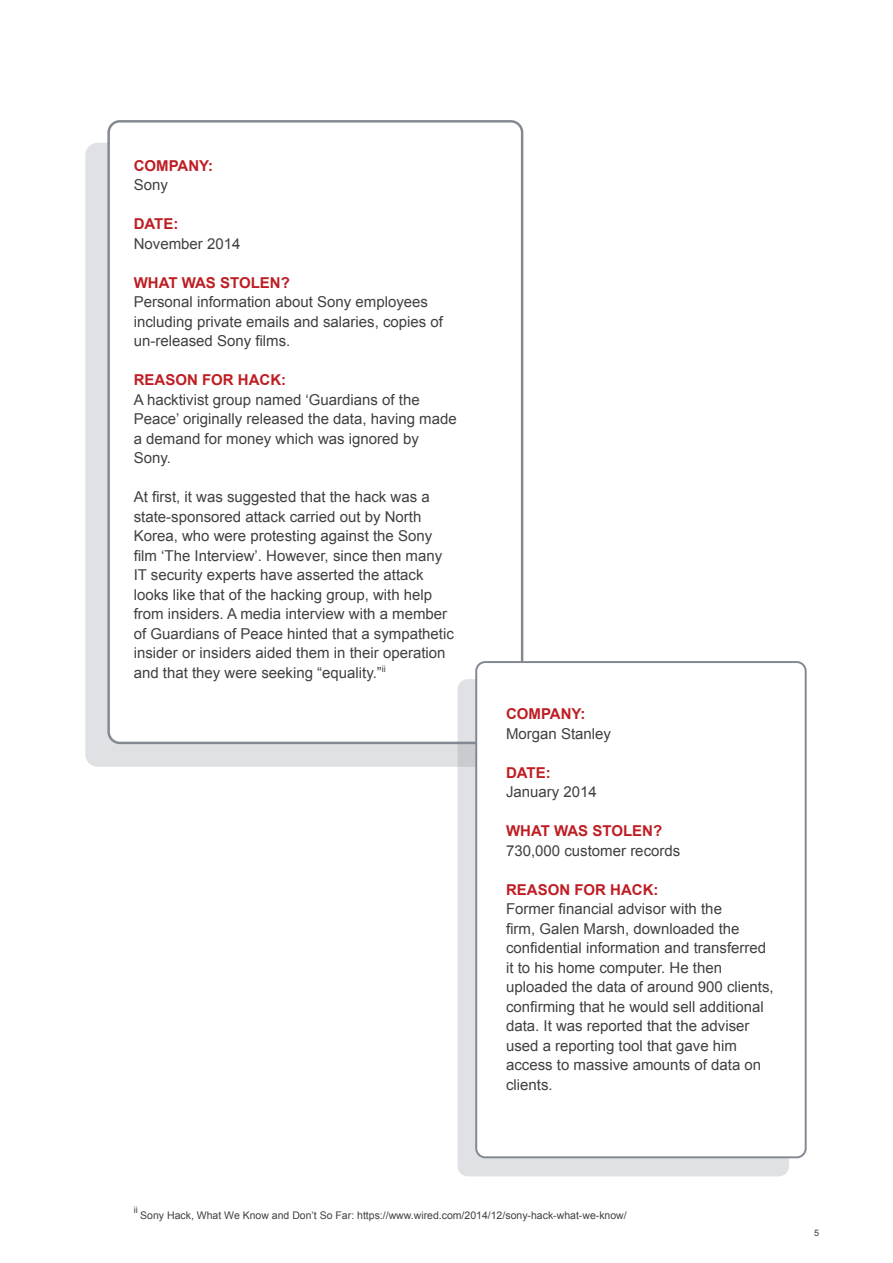
<style>
.page{position:relative;width:893px;height:1263px;background:#fff}
.page>*{position:absolute;margin:0;border:0;box-sizing:border-box;transform-origin:0 0}
.t1{font:15px/19.5px "Arial";color:#404041}
.t2{font:700 15px "Arial";color:#be1e23}
.t3{font:10.5px "Arial";color:#404041}
.t4{font:9px "Arial";color:#404041}
</style>
<div class="page">
<div style="left:87px;top:144px;width:413px;height:621px;background:#e0e1e4;border-radius:11px"></div>
<div style="left:109px;top:121px;width:413px;height:622px;background:#fff;border-radius:11px"></div>
<div style="left:107px;top:120px;width:416px;height:624px;border:2px solid #838992;border-radius:11px"></div>
<div style="left:459px;top:680px;width:329px;height:495px;background:#e0e1e4;border-radius:9px"></div>
<div style="left:476px;top:662px;width:330px;height:495px;background:#fff;border-radius:9px"></div>
<div style="left:475px;top:661px;width:332px;height:497px;border:2px solid #838992;border-radius:9px"></div>
<p class="t2" style="left:134px;top:160px;width:81px">COMPANY:</p>
<p class="t1" style="left:134px;top:177px;width:36px">Sony</p>
<p class="t2" style="left:134px;top:218px;width:46px">DATE:</p>
<p class="t1" style="left:134px;top:235px;width:108px">November 2014</p>
<p class="t2" style="left:134px;top:277px;width:158px">WHAT WAS STOLEN?</p>
<p class="t1" style="left:134px;top:294px;width:311px">Personal information about Sony employees including private emails and salaries, copies of un-released Sony films.</p>
<p class="t2" style="left:134px;top:374px;width:154px">REASON FOR HACK:</p>
<p class="t1" style="left:134px;top:391px;width:324px">A hacktivist group named ‘Guardians of the Peace’ originally released the data, having made a demand for money which was ignored by Sony.</p>
<p class="t1" style="left:134px;top:487px;width:322px">At first, it was suggested that the hack was a state-sponsored attack carried out by North Korea, who were protesting against the Sony film ‘The Interview’. However, since then many IT security experts have asserted the attack looks like that of the hacking group, with help from insiders. A media interview with a member of Guardians of Peace hinted that a sympathetic insider or insiders aided them in their operation and that they were seeking “equality.”<sup>ii</sup></p>
<p class="t2" style="left:506px;top:708px;width:81px">COMPANY:</p>
<p class="t1" style="left:506px;top:725px;width:107px">Morgan Stanley</p>
<p class="t2" style="left:506px;top:767px;width:46px">DATE:</p>
<p class="t1" style="left:506px;top:783px;width:92px">January 2014</p>
<p class="t2" style="left:506px;top:825px;width:158px">WHAT WAS STOLEN?</p>
<p class="t1" style="left:506px;top:842px;width:176px">730,000 customer records</p>
<p class="t2" style="left:506px;top:884px;width:154px">REASON FOR HACK:</p>
<p class="t1" style="left:506px;top:899px;width:269px">Former financial advisor with the<br>firm, Galen Marsh, downloaded the confidential information and transferred it to his home computer. He then uploaded the data of around 900 clients, confirming that he would sell additional data. It was reported that the adviser used a reporting tool that gave him access to massive amounts of data on clients.</p>
<p class="t4" style="left:134px;top:1207px;width:5px">ii</p>
<p class="t3" style="left:140px;top:1209px;width:488px">Sony Hack, What We Know and Don’t So Far: https://www.wired.com/2014/12/sony-hack-what-we-know/</p>
<p class="t4" style="left:814px;top:1230px;width:7px">5</p>
</div>
